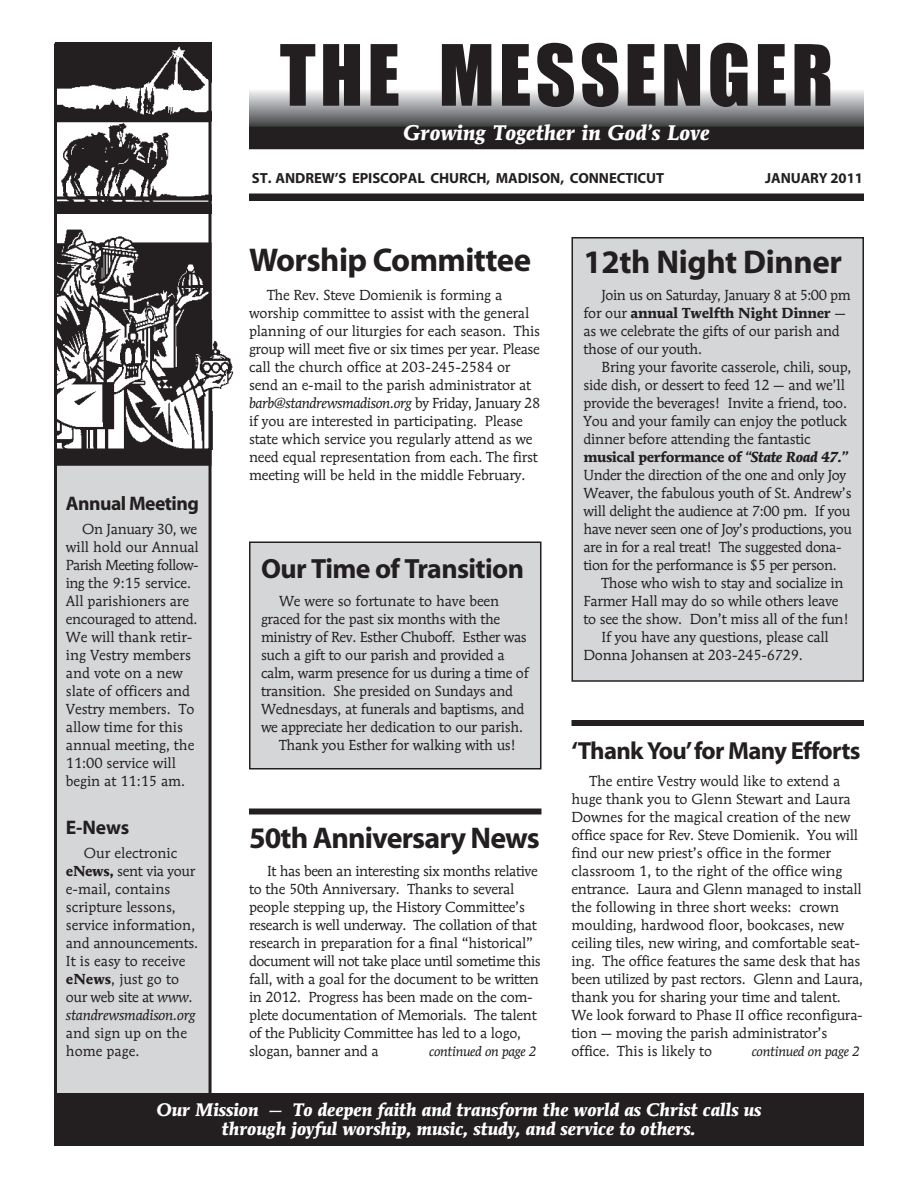
<style>
.page{position:relative;width:918px;height:1188px;background:#fff}
.page>*{position:absolute;margin:0;border:0;box-sizing:border-box;transform-origin:0 0}
.t1{font:78px "Impact";letter-spacing:.055em;color:#231f20}
.t2{font:700 33px "Myriad";letter-spacing:-.015em;color:#231f20}
.t3{font:700 30px "Myriad";letter-spacing:-.03em;color:#231f20}
.t4{font:700 27.9px "Myriad";letter-spacing:-.02em;color:#231f20}
.t5{font:700 24.75px "Myriad";letter-spacing:-.03em;color:#231f20}
.t6{font:italic 700 21px "Mendoza Roman";letter-spacing:-.005em;color:#fff}
.t7{font:700 19.65px "Myriad";letter-spacing:-.03em;color:#231f20}
.t8{font:italic 700 18px/19.4px "Mendoza Roman";letter-spacing:-.005em;color:#fff;text-align:center}
.t9{font:700 14.7px "Myriad";letter-spacing:-.005em;color:#231f20}
.t10{font:14.4px/18px "Mendoza Roman";letter-spacing:-.015em;color:#231f20}
.t11{font:italic 13.5px "Mendoza Roman";letter-spacing:-.025em;color:#231f20}
.s1{font-weight:700}
.s2{font-style:italic}
.s3{font-weight:700;font-style:italic}
.s4{font-weight:400}
</style>
<div class="page">
<div style="left:249px;top:90px;width:615px;height:38px;background:linear-gradient(to bottom,#f3f4f7,#3e3e41)"></div>
<div style="left:249px;top:194px;width:615px;height:7px;background:#231f20"></div>
<div style="left:249px;top:127px;width:615px;height:22px;background:#231f20"></div>
<div style="left:249px;top:808px;width:293px;height:6px;background:#231f20"></div>
<div style="left:572px;top:238px;width:291px;height:443px;background:#d5d6d8"></div>
<div style="left:572px;top:237px;width:292px;height:445px;border:2px solid #231f20"></div>
<div style="left:250px;top:542px;width:291px;height:227px;background:#d5d6d8"></div>
<div style="left:249px;top:542px;width:293px;height:228px;border:2px solid #231f20"></div>
<div style="left:56px;top:446px;width:154px;height:670px;background:#d5d6d8"></div>
<div style="left:54px;top:445px;width:158px;height:672px;border:3px solid #231f20"></div>
<div style="left:54px;top:1093px;width:810px;height:53px;background:#231f20"></div>
<img style="left:56px;top:42px;width:156px;height:172px">
<hr style="left:54px;top:118px;width:158px;height:4px;background:#231f20">
<hr style="left:60px;top:202px;width:152px;height:4px;background:#231f20">
<svg style="left:54px;top:196px;width:158px;height:4px"></svg>
<img style="left:54px;top:226px;width:180px;height:224px">
<div style="left:572px;top:720px;width:292px;height:6px;background:#231f20"></div>
<div style="left:54px;top:451px;width:158px;height:15px;background:#231f20"></div>
<h1 class="t1" style="left:280px;top:50px;width:555px">THE MESSENGER</h1>
<h3 class="t6" style="left:403px;top:124px;width:308px">Growing Together in God’s Love</h3>
<h3 class="t7" style="left:66px;top:496px;width:134px">Annual Meeting</h3>
<p class="t10" style="left:66px;top:521px;width:134px;text-indent:16px">On January 30, we will hold our Annual<br>Parish Meeting follow&shy;ing the 9:15 service.<br>All parishioners are encouraged to attend.<br>We will thank retir&shy;ing Vestry members and vote on a new slate of officers and<br>Vestry members. To allow time for this annual meeting, the<br>11:00 service will begin at 11:15 am.</p>
<h3 class="t7" style="left:66px;top:820px;width:65px">E-News</h3>
<p class="t10" style="left:66px;top:845px;width:134px;text-indent:18px">Our electronic <span class="s1">eNews,</span> sent via your e-mail, contains scripture lessons, service information, and announcements.<br>It is easy to receive <span class="s1">eNews</span>, just go to our web site at <span class="s2">www. standrewsmadison.org</span></p>
<p class="t10" style="left:66px;top:1025px;width:123px">and sign up on the home page.</p>
<p class="t9" style="left:252px;top:173px;width:414px">ST. ANDREW’S EPISCOPAL CHURCH, MADISON, CONNECTICUT</p>
<p class="t9" style="left:765px;top:173px;width:99px">JANUARY 2011</p>
<h2 class="t2" style="left:249px;top:247px;width:284px">Worship Committee</h2>
<p class="t10" style="left:249px;top:287px;width:293px;text-indent:18px">The Rev. Steve Domienik is forming a worship committee to assist with the general planning of our liturgies for each season. This group will meet five or six times per year. Please call the church office at 203-245-2584 or send an e-mail to the parish administrator at <span class="s2">barb@standrewsmadison.org</span> by Friday, January 28 if you are interested in participating. Please state which service you regularly attend as we need equal representation from each. The first meeting will be held in the middle February.</p>
<h3 class="t4" style="left:261px;top:558px;width:265px">Our Time of Transition</h3>
<p class="t10" style="left:279px;top:593px;width:222px">We were so fortunate to have been</p>
<p class="t10" style="left:261px;top:611px;width:241px">graced for the past six months with the</p>
<p class="t10" style="left:261px;top:629px;width:267px">ministry of Rev. Esther Chuboff. Esther was</p>
<p class="t10" style="left:261px;top:647px;width:245px">such a gift to our parish and provided a</p>
<p class="t10" style="left:261px;top:665px;width:269px">calm, warm presence for us during a time of</p>
<p class="t10" style="left:261px;top:683px;width:254px">transition. She presided on Sundays and</p>
<p class="t10" style="left:261px;top:701px;width:265px">Wednesdays, at funerals and baptisms, and</p>
<p class="t10" style="left:261px;top:719px;width:264px">we appreciate her dedication to our parish.</p>
<p class="t10" style="left:279px;top:737px;width:239px">Thank you Esther for walking with us!</p>
<h3 class="t3" style="left:249px;top:826px;width:292px">50th Anniversary News</h3>
<p class="t10" style="left:249px;top:863px;width:293px;text-indent:18px">It has been an interesting six months relative to the 50th Anniversary. Thanks to several people stepping up, the History Committee’s research is well underway. The collation of that research in preparation for a final “historical” document will not take place until sometime this fall, with a goal for the document to be written in 2012. Progress has been made on the com&shy;plete documentation of Memorials. The talent of the Publicity Committee has led to a logo, slogan, banner and a</p>
<p class="t11" style="left:429px;top:1046px;width:109px">continued on page 2</p>
<h2 class="t2" style="left:583px;top:250px;width:260px">12th Night Dinner</h2>
<p class="t10" style="left:583px;top:287px;width:269px;text-indent:18px">Join us on Saturday, January 8 at 5:00 pm for our <span class="s1">annual Twelfth Night Dinner</span> — as we celebrate the gifts of our parish and those of our youth.</p>
<p class="t10" style="left:583px;top:359px;width:270px;text-indent:18px">Bring your favorite casserole, chili, soup, side dish, or dessert to feed 12 — and we’ll provide the beverages! Invite a friend, too.<br>You and your family can enjoy the potluck dinner before attending the fantastic <span class="s1">musical performance of</span> <span class="s3">“State Road 47.” </span>Under the direction of the one and only Joy Weaver, the fabulous youth of St. Andrew’s will delight the audience at 7:00 pm. If you have never seen one of Joy’s productions, you are in for a real treat! The suggested dona&shy;tion for the performance is $5 per person.</p>
<p class="t10" style="left:601px;top:575px;width:244px">Those who wish to stay and socialize in</p>
<p class="t10" style="left:583px;top:593px;width:256px">Farmer Hall may do so while others leave</p>
<p class="t10" style="left:583px;top:611px;width:267px">to see the show. Don’t miss all of the fun!</p>
<p class="t10" style="left:601px;top:629px;width:229px">If you have any questions, please call</p>
<p class="t10" style="left:583px;top:647px;width:221px">Donna Johansen at 203-245-6729.</p>
<h3 class="t5" style="left:572px;top:741px;width:291px">‘Thank You’ for Many Efforts</h3>
<p class="t10" style="left:572px;top:773px;width:293px;text-indent:18px">The entire Vestry would like to extend a huge thank you to Glenn Stewart and Laura Downes for the magical creation of the new office space for Rev. Steve Domienik. You will find our new priest’s office in the former classroom 1, to the right of the office wing entrance. Laura and Glenn managed to install the following in three short weeks: crown moulding, hardwood floor, bookcases, new ceiling tiles, new wiring, and comfortable seat&shy;ing. The office features the same desk that has been utilized by past rectors. Glenn and Laura, thank you for sharing your time and talent.<br>We look forward to Phase II office reconfigura&shy;tion — moving the parish administrator’s office. This is likely to</p>
<p class="t11" style="left:752px;top:1046px;width:110px">continued on page 2</p>
<p class="t8" style="left:156px;top:1101px;width:607px">Our Mission <span class="s4">—</span> To deepen faith and transform the world as Christ calls us through joyful worship, music, study, and service to others.</p>
</div>
